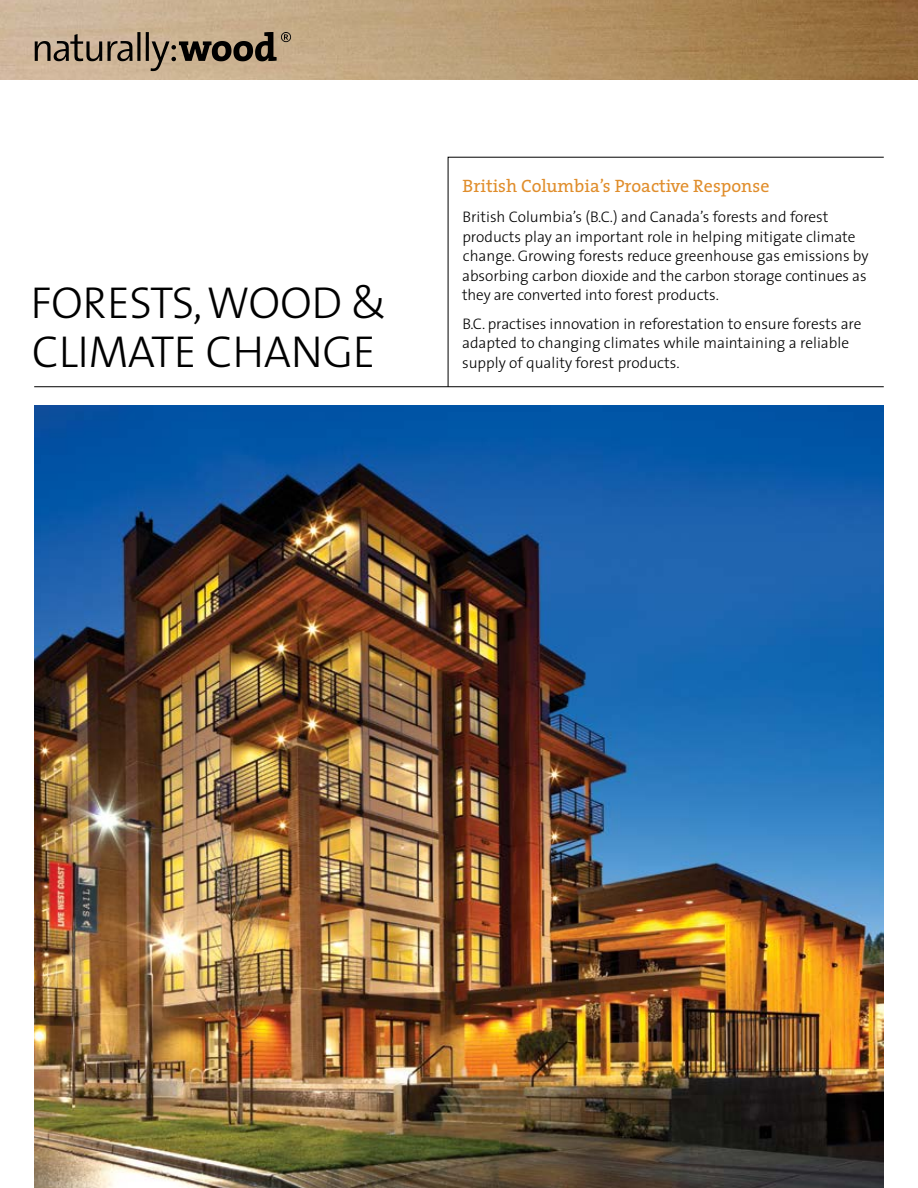
<style>
.page{position:relative;width:918px;height:1188px;background:#fff}
.page>*{position:absolute;margin:0;border:0;box-sizing:border-box;transform-origin:0 0}
.t1{font:300 45px/49.5px "The Sans";letter-spacing:-.01em;color:#000}
.t2{font:18px "The Serif";color:#e08d2b}
.t3{font:300 15.3px/19.5px "The Sans";color:#000}
</style>
<div class="page">
<img style="left:1px;top:0;width:917px;height:79px">
<img style="left:34px;top:405px;width:850px;height:783px">
<img style="left:0;top:0;width:1px;height:79px">
<svg style="left:35px;top:32px;width:256px;height:39px;background:#9b8871"></svg>
<svg style="left:448px;top:157px;width:436px;height:229px"></svg>
<hr style="left:34px;top:386px;width:850px;height:1px;background:#000">
<h1 class="t1" style="left:30px;top:276px;width:358px">FORESTS, WOOD &amp;<br>CLIMATE CHANGE</h1>
<p class="t2" style="left:463px;top:171px;width:308px">British Columbia’s Proactive Response</p>
<p class="t3" style="left:462px;top:207px;width:408px">British Columbia’s (B.C.) and Canada’s forests and forest products play an important role in helping mitigate climate change. Growing forests reduce greenhouse gas emissions by absorbing carbon dioxide and the carbon storage continues as they are converted into forest products.</p>
<p class="t3" style="left:462px;top:313px;width:401px">B.C. practises innovation in reforestation to ensure forests are adapted to changing climates while maintaining a reliable supply of quality forest products.</p>
</div>
